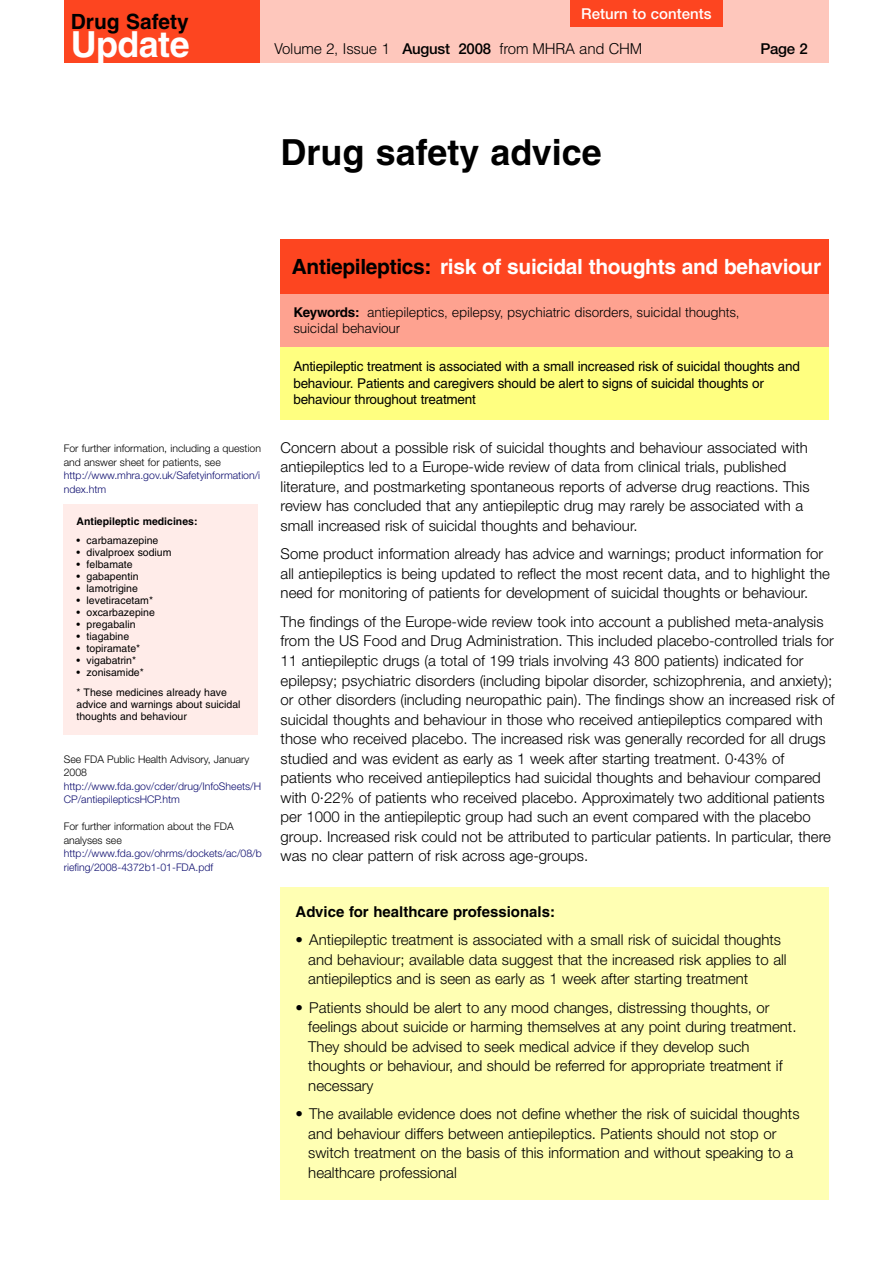
<style>
.page{position:relative;width:893px;height:1263px;background:#fff}
.page>*{position:absolute;margin:0;border:0;box-sizing:border-box;transform-origin:0 0}
.t1{font:700 36px "Helvetica";color:#000}
.t2{font:700 36px "Helvetica";letter-spacing:-.015em;color:#fff}
.t3{font:700 21px "Helvetica";letter-spacing:-.015em;color:#fff}
.t4{font:700 21px "Helvetica";color:#000}
.t5{font:300 15px/19.5px "Helvetica Neue";color:#000}
.t6{font:300 15px "Helvetica";letter-spacing:-.015em;color:#000}
.t7{font:700 15px "Helvetica";color:#000}
.t8{font:500 15px "Helvetica Neue";color:#fff}
.t9{font:500 15px "Helvetica Neue";color:#000}
.t10{font:13.5px/16.5px "Helvetica";letter-spacing:-.015em;color:#000}
.t11{font:300 13.5px/16.5px "Helvetica";letter-spacing:-.015em;color:#000}
.t12{font:10.5px/19.5px "Helvetica";color:#000}
.t13{font:300 10.5px/13.5px "Helvetica Neue";color:#0f0f70}
.t14{font:300 10.5px/13.5px "Helvetica Neue";color:#000}
.t15{font:700 10.5px "Helvetica";color:#000}
.s1{font-family:"Helvetica Neue";font-weight:500}
.s2{color:#000}
.s3{font-weight:700}
</style>
<div class="page">
<div style="left:259px;top:0;width:570px;height:63px;background:#fec7bc"></div>
<div style="left:64px;top:0;width:195px;height:63px;background:#fd4520"></div>
<div style="left:570px;top:0;width:152px;height:27px;background:#fd4520"></div>
<div style="left:281px;top:239px;width:548px;height:56px;background:#fd4520"></div>
<div style="left:281px;top:294px;width:548px;height:53px;background:#fea290"></div>
<div style="left:281px;top:347px;width:548px;height:72px;background:#ffff80"></div>
<div style="left:281px;top:887px;width:548px;height:312px;background:#ffffb3"></div>
<div style="left:64px;top:504px;width:194px;height:231px;background:#ffece9"></div>
<h2 class="t4" style="left:71px;top:13px;width:120px">Drug Safety</h2>
<h1 class="t2" style="left:71px;top:30px;width:120px">Update</h1>
<p class="t8" style="left:581px;top:9px;width:132px">Return to contents</p>
<p class="t6" style="left:274px;top:40px;width:370px">Volume 2, Issue 1 <span class="s1">August 2008</span> from MHRA and CHM</p>
<p class="t9" style="left:760px;top:43px;width:49px">Page 2</p>
<h1 class="t1" style="left:281px;top:138px;width:323px">Drug safety advice</h1>
<p class="t14" style="left:64px;top:443px;width:199px">For further information, including a question and answer sheet for patients, see</p>
<p class="t13" style="left:64px;top:470px;width:198px">http://www.mhra.gov.uk/Safetyinformation/i ndex.htm</p>
<p class="t15" style="left:77px;top:517px;width:123px">Antiepileptic medicines:</p>
<p class="t12" style="left:77px;top:532px;width:83px">• carbamazepine</p>
<p class="t12" style="left:77px;top:544px;width:96px">• divalproex sodium</p>
<p class="t12" style="left:77px;top:556px;width:58px">• felbamate</p>
<p class="t12" style="left:77px;top:568px;width:64px">• gabapentin</p>
<p class="t12" style="left:77px;top:580px;width:63px">• lamotrigine</p>
<p class="t12" style="left:77px;top:592px;width:78px">• levetiracetam*</p>
<p class="t12" style="left:77px;top:604px;width:80px">• oxcarbazepine</p>
<p class="t12" style="left:77px;top:616px;width:61px">• pregabalin</p>
<p class="t12" style="left:77px;top:628px;width:54px">• tiagabine</p>
<p class="t12" style="left:77px;top:640px;width:65px">• topiramate*</p>
<p class="t12" style="left:77px;top:652px;width:61px">• vigabatrin*</p>
<p class="t12" style="left:77px;top:664px;width:152px">• zonisamide*<br>* These medicines already have</p>
<p class="t12" style="left:77px;top:699px;width:165px;line-height:12px">advice and warnings about suicidal thoughts and behaviour</p>
<p class="t14" style="left:64px;top:753px;width:187px">See FDA Public Health Advisory, January<br>2008</p>
<p class="t13" style="left:64px;top:780px;width:199px">http://www.fda.gov/cder/drug/InfoSheets/H<br>CP/antiepilepticsHCP.htm</p>
<p class="t14" style="left:64px;top:821px;width:171px">For further information about the FDA analyses see</p>
<p class="t13" style="left:64px;top:848px;width:199px">http://www.fda.gov/ohrms/dockets/ac/08/b riefing/2008-4372b1-01-FDA.pdf</p>
<h2 class="t3" style="left:292px;top:258px;width:531px"><span class="s2">Antiepileptics:</span> risk of suicidal thoughts and behaviour</h2>
<p class="t11" style="left:293px;top:304px;width:448px"><span class="s3">Keywords:</span> antiepileptics, epilepsy, psychiatric disorders, suicidal thoughts, suicidal behaviour</p>
<p class="t10" style="left:293px;top:359px;width:508px">Antiepileptic treatment is associated with a small increased risk of suicidal thoughts and behaviour. Patients and caregivers should be alert to signs of suicidal thoughts or behaviour throughout treatment</p>
<p class="t5" style="left:281px;top:439px;width:530px">Concern about a possible risk of suicidal thoughts and behaviour associated with antiepileptics led to a Europe-wide review of data from clinical trials, published literature, and postmarketing spontaneous reports of adverse drug reactions. This review has concluded that any antiepileptic drug may rarely be associated with a small increased risk of suicidal thoughts and behaviour.</p>
<p class="t5" style="left:281px;top:546px;width:551px">Some product information already has advice and warnings; product information for all antiepileptics is being updated to reflect the most recent data, and to highlight the need for monitoring of patients for development of suicidal thoughts or behaviour.</p>
<p class="t5" style="left:281px;top:613px;width:556px">The findings of the Europe-wide review took into account a published meta-analysis from the US Food and Drug Administration. This included placebo-controlled trials for 11 antiepileptic drugs (a total of 199 trials involving 43 800 patients) indicated for epilepsy; psychiatric disorders (including bipolar disorder, schizophrenia, and anxiety); or other disorders (including neuropathic pain). The findings show an increased risk of suicidal thoughts and behaviour in those who received antiepileptics compared with those who received placebo. The increased risk was generally recorded for all drugs studied and was evident as early as 1 week after starting treatment. 0·43% of patients who received antiepileptics had suicidal thoughts and behaviour compared with 0·22% of patients who received placebo. Approximately two additional patients per 1000 in the antiepileptic group had such an event compared with the placebo group. Increased risk could not be attributed to particular patients. In particular, there was no clear pattern of risk across age-groups.</p>
<p class="t7" style="left:296px;top:905px;width:261px">Advice for healthcare professionals:</p>
<p class="t5" style="left:308px;top:931px;width:480px;text-indent:-13px">• Antiepileptic treatment is associated with a small risk of suicidal thoughts and behaviour; available data suggest that the increased risk applies to all antiepileptics and is seen as early as 1 week after starting treatment</p>
<p class="t5" style="left:308px;top:999px;width:490px;text-indent:-13px">• Patients should be alert to any mood changes, distressing thoughts, or feelings about suicide or harming themselves at any point during treatment.<br>They should be advised to seek medical advice if they develop such thoughts or behaviour, and should be referred for appropriate treatment if necessary</p>
<p class="t5" style="left:308px;top:1105px;width:493px;text-indent:-13px">• The available evidence does not define whether the risk of suicidal thoughts and behaviour differs between antiepileptics. Patients should not stop or switch treatment on the basis of this information and without speaking to a healthcare professional</p>
</div>
